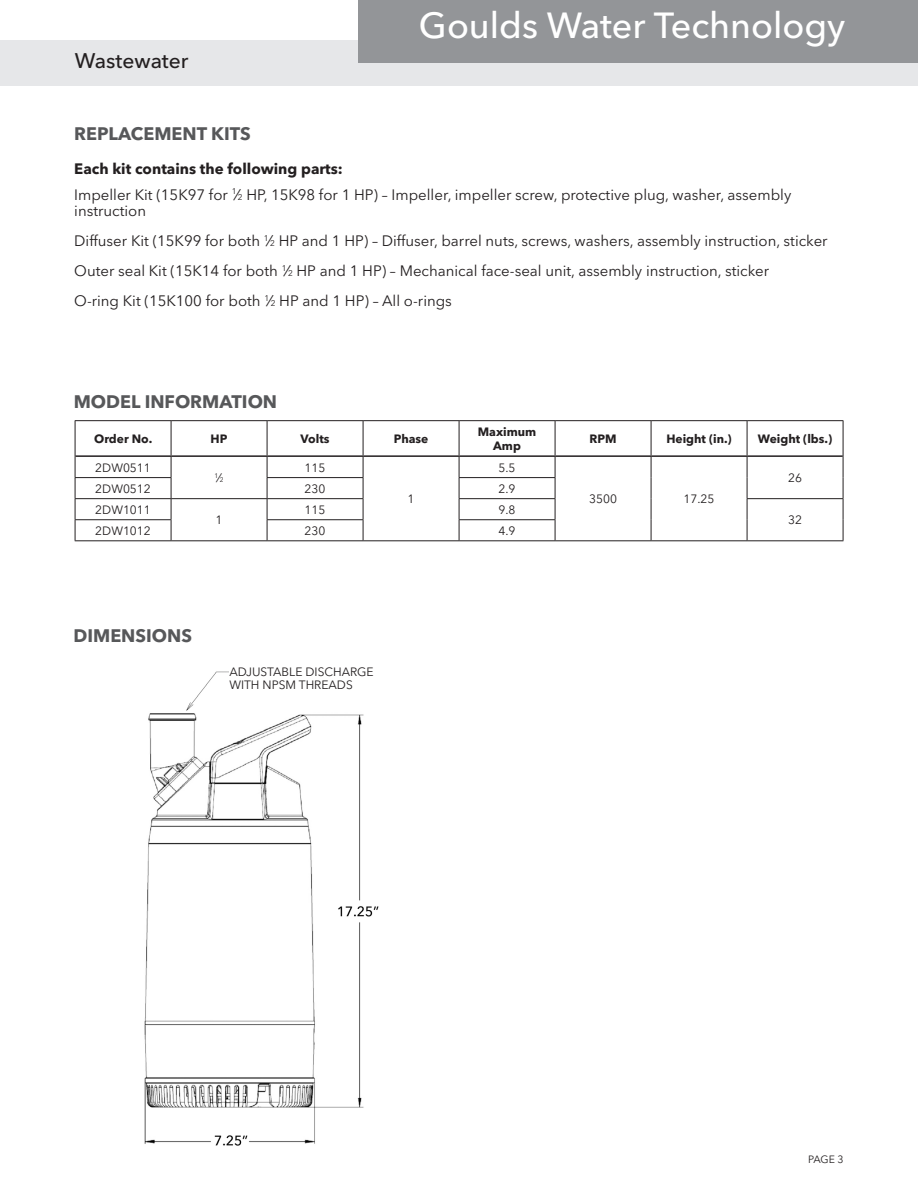
<style>
.page{position:relative;width:918px;height:1188px;background:#fff}
.page>*{position:absolute;margin:0;border:0;box-sizing:border-box;transform-origin:0 0}
.t1{font:500 36px "Avenir Next LT Pro";color:#fff}
.t2{font:500 21px "Avenir Next LT Pro";color:#231f20}
.heading{font:700 18px "Avenir Next LT Pro";color:#57585a}
.t3{font:15px/16.5px "Avenir Next LT Pro";color:#231f20}
.t4{font:700 15px "Avenir Next LT Pro";color:#231f20}
.Body_Text{font:12px "Avenir Next LT Pro";color:#231f20}
.t5{font:700 12px/14.4px "Avenir Next LT Pro";color:#231f20;text-align:center}
.t6{font:10.5px "Avenir Next LT Pro";color:#231f20}
.t7{font:6.6px "Avenir Next LT Pro";color:#231f20}
.s1{font-size:8.25px}
.s2{font-size:12px}
</style>
<div class="page">
<div style="left:0;top:40px;width:918px;height:46px;background:#e6e7e9"></div>
<hr style="left:0;top:0;width:1px;height:63px;background:#939598">
<div style="left:358px;top:0;width:560px;height:63px;background:#939598"></div>
<img style="left:144px;top:671px;width:235px;height:475px">
<hr style="left:75px;top:420px;width:96px;height:1px;background:#231f20">
<hr style="left:75px;top:421px;width:1px;height:35px;background:#231f20">
<hr style="left:171px;top:420px;width:96px;height:1px;background:#231f20">
<hr style="left:171px;top:421px;width:1px;height:34px;background:#231f20">
<hr style="left:267px;top:420px;width:96px;height:1px;background:#231f20">
<hr style="left:267px;top:421px;width:1px;height:34px;background:#231f20">
<hr style="left:363px;top:420px;width:96px;height:1px;background:#231f20">
<hr style="left:363px;top:421px;width:1px;height:34px;background:#231f20">
<hr style="left:459px;top:420px;width:96px;height:1px;background:#231f20">
<hr style="left:459px;top:421px;width:1px;height:34px;background:#231f20">
<hr style="left:555px;top:420px;width:96px;height:1px;background:#231f20">
<hr style="left:555px;top:421px;width:1px;height:34px;background:#231f20">
<hr style="left:651px;top:420px;width:96px;height:1px;background:#231f20">
<hr style="left:651px;top:421px;width:1px;height:34px;background:#231f20">
<hr style="left:747px;top:420px;width:96px;height:1px;background:#231f20">
<hr style="left:747px;top:421px;width:1px;height:34px;background:#231f20">
<hr style="left:843px;top:421px;width:1px;height:35px;background:#231f20">
<hr style="left:75px;top:477px;width:96px;height:1px;background:#231f20">
<hr style="left:267px;top:477px;width:96px;height:1px;background:#231f20">
<hr style="left:459px;top:477px;width:96px;height:1px;background:#231f20">
<hr style="left:75px;top:498px;width:96px;height:1px;background:#231f20">
<hr style="left:171px;top:498px;width:96px;height:1px;background:#231f20">
<hr style="left:267px;top:498px;width:96px;height:1px;background:#231f20">
<hr style="left:459px;top:498px;width:96px;height:1px;background:#231f20">
<hr style="left:747px;top:498px;width:96px;height:1px;background:#231f20">
<hr style="left:75px;top:519px;width:96px;height:1px;background:#231f20">
<svg style="left:75px;top:457px;width:1px;height:83px"></svg>
<svg style="left:171px;top:457px;width:1px;height:83px"></svg>
<hr style="left:267px;top:519px;width:96px;height:1px;background:#231f20">
<svg style="left:267px;top:457px;width:1px;height:83px"></svg>
<svg style="left:363px;top:457px;width:1px;height:83px"></svg>
<hr style="left:459px;top:519px;width:96px;height:1px;background:#231f20">
<svg style="left:459px;top:457px;width:1px;height:83px"></svg>
<svg style="left:555px;top:457px;width:1px;height:83px"></svg>
<svg style="left:651px;top:457px;width:1px;height:83px"></svg>
<svg style="left:747px;top:457px;width:1px;height:83px"></svg>
<svg style="left:843px;top:456px;width:1px;height:84px"></svg>
<hr style="left:75px;top:540px;width:96px;height:1px;background:#231f20">
<hr style="left:171px;top:540px;width:96px;height:1px;background:#231f20">
<hr style="left:267px;top:540px;width:96px;height:1px;background:#231f20">
<hr style="left:363px;top:540px;width:96px;height:1px;background:#231f20">
<hr style="left:459px;top:540px;width:96px;height:1px;background:#231f20">
<hr style="left:555px;top:540px;width:96px;height:1px;background:#231f20">
<hr style="left:651px;top:540px;width:96px;height:1px;background:#231f20">
<hr style="left:747px;top:540px;width:96px;height:1px;background:#231f20">
<hr style="left:75px;top:455px;width:96px;height:2px;background:#231f20">
<hr style="left:171px;top:455px;width:96px;height:2px;background:#231f20">
<hr style="left:267px;top:455px;width:96px;height:2px;background:#231f20">
<hr style="left:363px;top:455px;width:96px;height:2px;background:#231f20">
<hr style="left:459px;top:455px;width:96px;height:2px;background:#231f20">
<hr style="left:555px;top:455px;width:96px;height:2px;background:#231f20">
<hr style="left:651px;top:455px;width:96px;height:2px;background:#231f20">
<hr style="left:747px;top:455px;width:96px;height:2px;background:#231f20">
<div style="left:229px;top:667px;width:147px;height:26px;background:#fff"></div>
<h2 class="t2" style="left:75px;top:48px;width:115px">Wastewater</h2>
<h1 class="t1" style="left:419px;top:3px;width:428px">Goulds Water Technology</h1>
<p class="heading" style="left:74px;top:122px;width:178px">REPLACEMENT KITS</p>
<p class="t4" style="left:74px;top:160px;width:270px">Each kit contains the following parts:</p>
<p class="t3" style="left:74px;top:186px;width:719px">Impeller Kit (15K97 for <sup>1</sup>⁄<span class="s1">2</span> HP, 15K98 for 1 HP) – Impeller, impeller screw, protective plug, washer, assembly instruction</p>
<p class="t3" style="left:74px;top:233px;width:755px">Diffuser Kit (15K99 for both <sup>1</sup>⁄<span class="s1">2</span> HP and 1 HP) – Diffuser, barrel nuts, screws, washers, assembly instruction, sticker</p>
<p class="t3" style="left:74px;top:263px;width:696px">Outer seal Kit (15K14 for both <sup>1</sup>⁄<span class="s1">2</span> HP and 1 HP) – Mechanical face-seal unit, assembly instruction, sticker</p>
<p class="t3" style="left:74px;top:293px;width:379px">O-ring Kit (15K100 for both <sup>1</sup>⁄<span class="s1">2</span> HP and 1 HP) – All o-rings</p>
<p class="heading" style="left:74px;top:390px;width:205px">MODEL INFORMATION</p>
<p class="t5" style="left:94px;top:431px;width:60px">Order No.</p>
<p class="t5" style="left:211px;top:431px;width:18px">HP</p>
<p class="t5" style="left:301px;top:431px;width:30px">Volts</p>
<p class="t5" style="left:394px;top:431px;width:36px">Phase</p>
<p class="t5" style="left:478px;top:424px;width:60px">Maximum<br>Amp</p>
<p class="t5" style="left:590px;top:431px;width:29px">RPM</p>
<p class="t5" style="left:666px;top:431px;width:67px">Height (in.)</p>
<p class="t5" style="left:758px;top:431px;width:76px">Weight (lbs.)</p>
<p class="Body_Text" style="left:95px;top:460px;width:57px">2DW0511</p>
<p class="t7" style="left:215px;top:474px;width:10px">1<span class="s2">⁄</span>2</p>
<p class="Body_Text" style="left:305px;top:460px;width:22px">115</p>
<p class="Body_Text" style="left:499px;top:460px;width:19px">5.5</p>
<p class="Body_Text" style="left:788px;top:471px;width:15px">26</p>
<p class="Body_Text" style="left:95px;top:481px;width:57px">2DW0512</p>
<p class="Body_Text" style="left:305px;top:481px;width:22px">230</p>
<p class="Body_Text" style="left:499px;top:481px;width:19px">2.9</p>
<p class="Body_Text" style="left:95px;top:502px;width:57px">2DW1011</p>
<p class="Body_Text" style="left:216px;top:513px;width:8px">1</p>
<p class="Body_Text" style="left:589px;top:492px;width:29px">3500</p>
<p class="Body_Text" style="left:684px;top:492px;width:32px">17.25</p>
<p class="Body_Text" style="left:408px;top:492px;width:8px">1</p>
<p class="Body_Text" style="left:305px;top:502px;width:22px">115</p>
<p class="Body_Text" style="left:499px;top:502px;width:19px">9.8</p>
<p class="Body_Text" style="left:788px;top:513px;width:15px">32</p>
<p class="Body_Text" style="left:95px;top:523px;width:57px">2DW1012</p>
<p class="Body_Text" style="left:305px;top:523px;width:22px">230</p>
<p class="Body_Text" style="left:499px;top:523px;width:19px">4.9</p>
<p class="heading" style="left:74px;top:624px;width:120px">DIMENSIONS</p>
<p class="Body_Text" style="left:229px;top:665px;width:146px">ADJUSTABLE DISCHARGE</p>
<p class="Body_Text" style="left:229px;top:678px;width:125px">WITH NPSM THREADS</p>
<p class="t6" style="left:808px;top:1153px;width:37px">PAGE 3</p>
</div>
